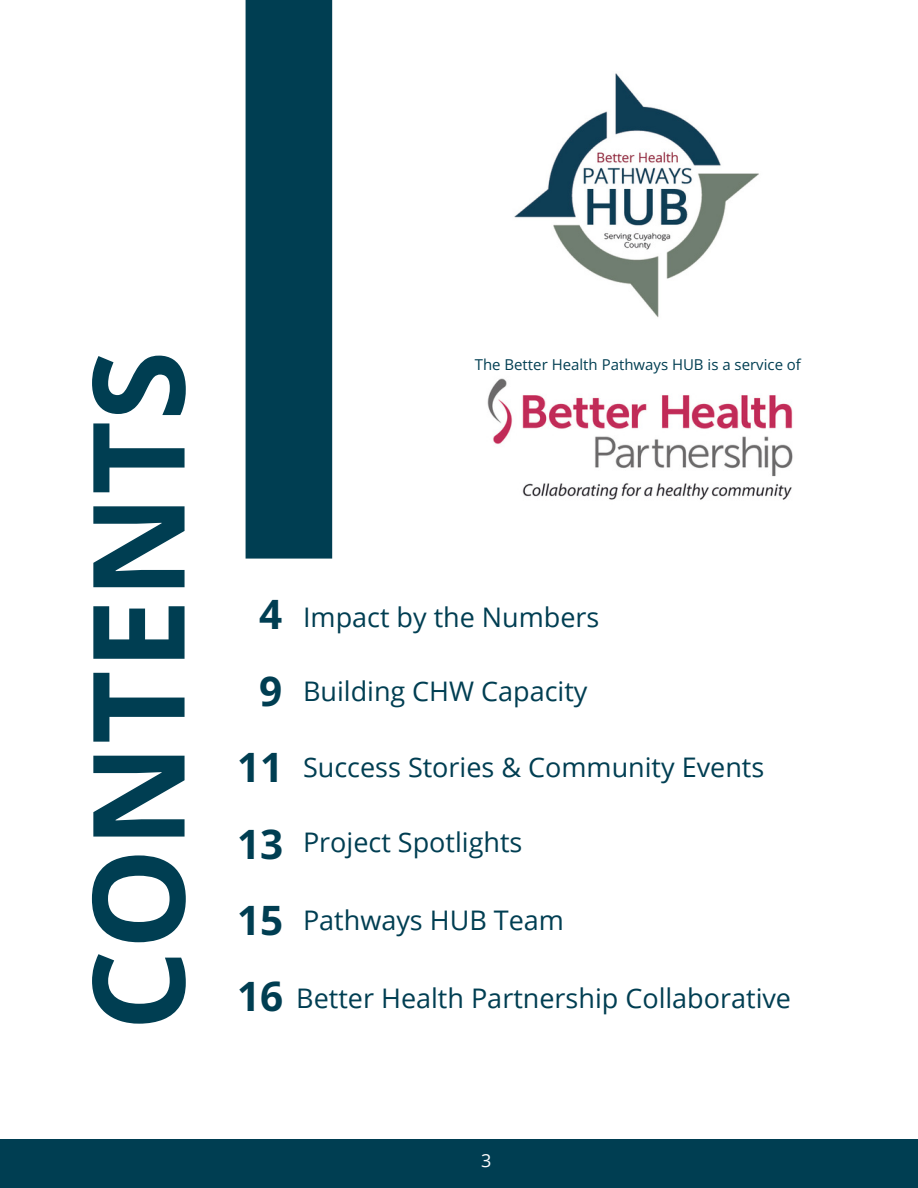
<style>
.page{position:relative;width:918px;height:1188px;background:#fff}
.page>*{position:absolute;margin:0;border:0;box-sizing:border-box;transform-origin:0 0}
.t1{font:700 127.8px "Open Sans";color:#003e52}
.t2{font:700 40.5px "Open Sans";color:#003e52}
.t3{font:27px "Open Sans";color:#003e52}
.t4{font:18px "Open Sans";color:#fff}
.t5{font:15px "Open Sans";color:#003e52}
</style>
<div class="page">
<div style="left:246px;top:0;width:86px;height:559px;background:#003e52"></div>
<img style="left:487px;top:378px;width:306px;height:122px">
<div style="left:0;top:1139px;width:918px;height:49px;background:#003e52"></div>
<img style="left:514px;top:73px;width:245px;height:245px">
<p class="t1" style="left:48px;top:1031px;width:682px;rotate:-90deg">CONTENTS</p>
<p class="t5" style="left:475px;top:354px;width:328px">The Better Health Pathways HUB is a service of</p>
<p class="t2" style="left:259px;top:586px;width:25px">4</p>
<p class="t3" style="left:303px;top:598px;width:298px">Impact by the Numbers</p>
<p class="t2" style="left:259px;top:662px;width:25px">9</p>
<p class="t3" style="left:303px;top:672px;width:286px">Building CHW Capacity</p>
<p class="t2" style="left:237px;top:739px;width:48px">11</p>
<p class="t3" style="left:303px;top:748px;width:463px">Success Stories &amp; Community Events</p>
<p class="t2" style="left:237px;top:816px;width:48px">13</p>
<p class="t3" style="left:303px;top:824px;width:221px">Project Spotlights</p>
<p class="t2" style="left:237px;top:892px;width:48px">15</p>
<p class="t3" style="left:303px;top:901px;width:263px">Pathways HUB Team</p>
<p class="t2" style="left:237px;top:968px;width:48px">16</p>
<p class="t3" style="left:296px;top:979px;width:496px">Better Health Partnership Collaborative</p>
<p class="t4" style="left:481px;top:1148px;width:12px">3</p>
</div>
